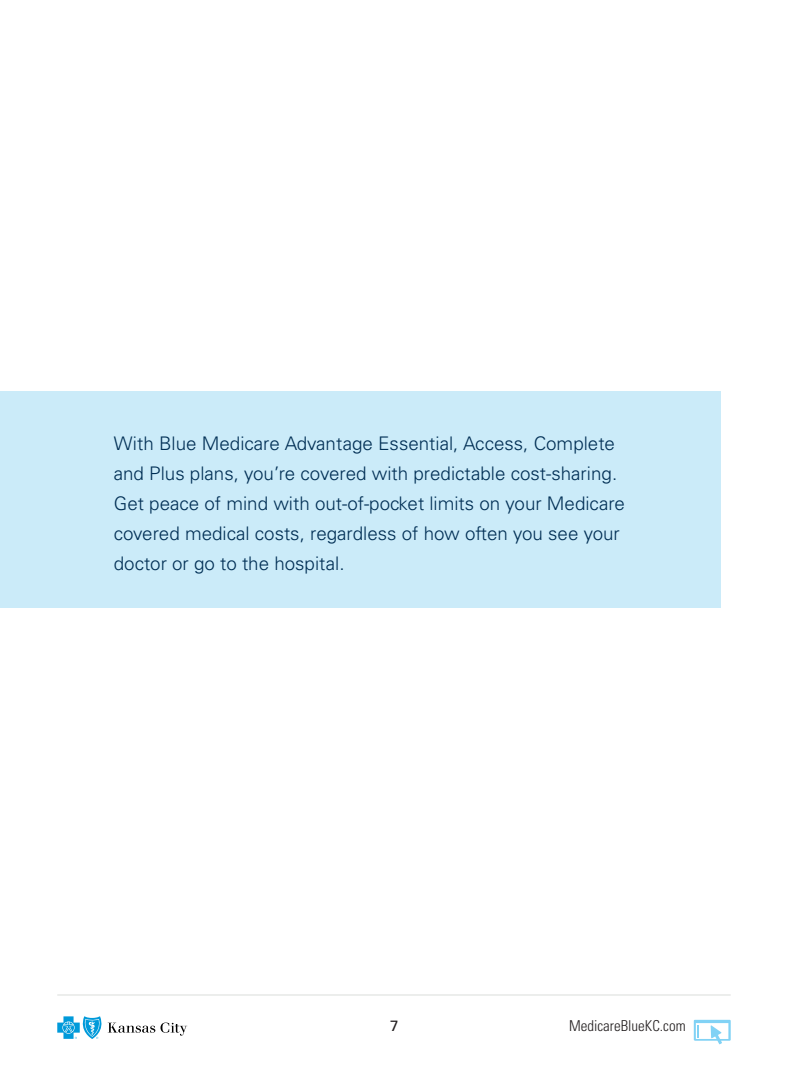
<style>
.page{position:relative;width:788px;height:1080px;background:#fff}
.page>*{position:absolute;margin:0;border:0;box-sizing:border-box;transform-origin:0 0}
.SOB_BODY{font:300 18.75px/30px "Univers LT Std";color:#002e54}
.t1{font:300 condensed 15px "Univers LT Std";color:#231f20}
.t2{font:15px "Univers LT Std";color:#231f20}
</style>
<div class="page">
<svg style="left:693px;top:1020px;width:37px;height:24px"></svg>
<svg style="left:57px;top:1016px;width:130px;height:23px"></svg>
<hr style="left:57px;top:994px;width:673px;height:2px;background:#e2e4e2">
<div style="left:0;top:391px;width:720px;height:217px;background:#cbebf9"></div>
<p class="SOB_BODY" style="left:114px;top:428px;width:512px">With Blue Medicare Advantage Essential, Access, Complete and Plus plans, you’re covered with predictable cost-sharing.<br>Get peace of mind with out-of-pocket limits on your Medicare covered medical costs, regardless of how often you see your doctor or go to the hospital.</p>
<p class="t2" style="left:390px;top:1017px;width:10px">7</p>
<p class="t1" style="left:569px;top:1016px;width:118px">MedicareBlueKC.com</p>
</div>
